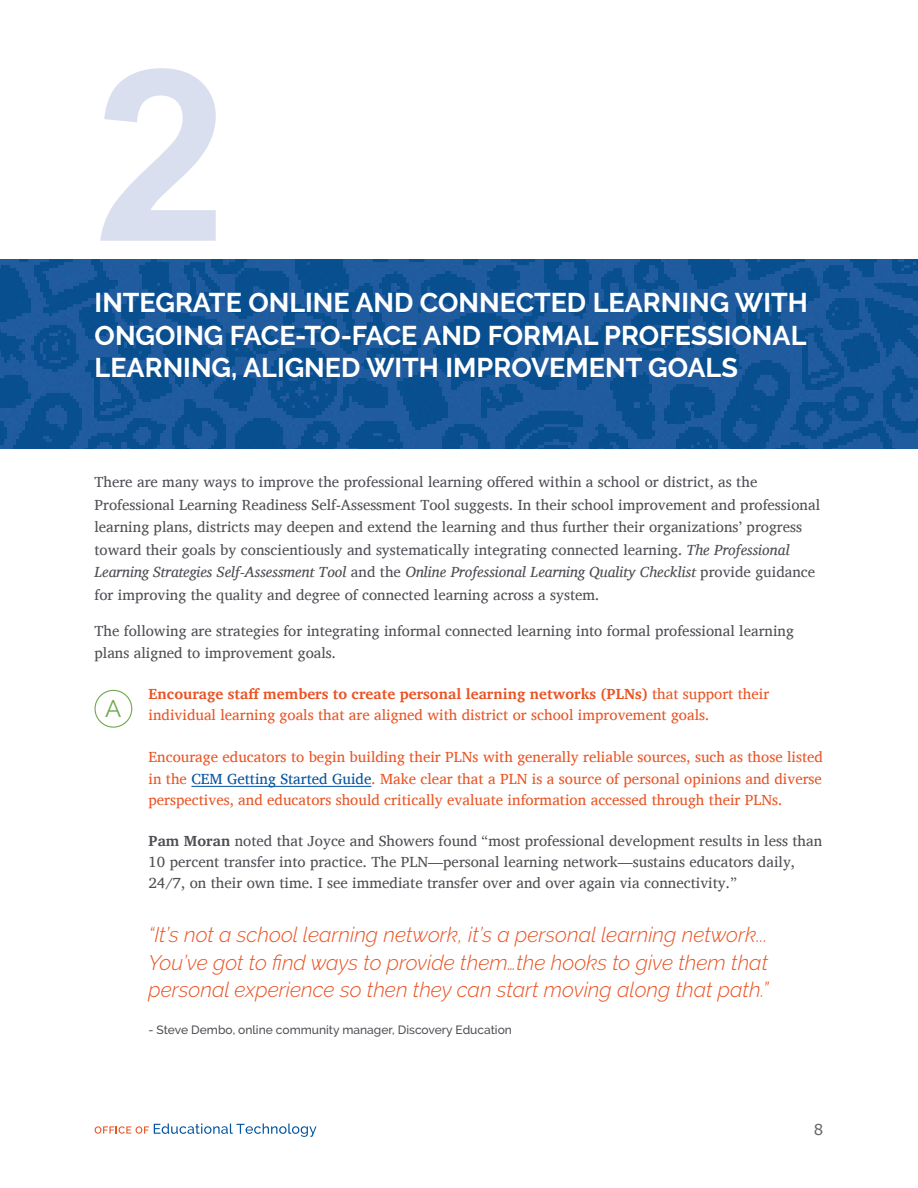
<style>
.page{position:relative;width:918px;height:1188px;background:#fff}
.page>*{position:absolute;margin:0;border:0;box-sizing:border-box;transform-origin:0 0}
.t1{font:700 240px "Arial";color:#d9dfef}
.t2{font:700 27px/32.4px "Raleway";color:#fff;text-align:justify}
.t3{font:24px "Raleway";color:#71a84f}
.t4{font:italic 300 21px/27px "Raleway";color:#e95424;text-align:justify}
.t5{font:15px/22.5px "Charis SIL";color:#4d4f54}
.t6{font:15px/21px "Charis SIL";color:#e95424}
.t7{font:15px "Verdana";color:#67676b}
.t8{font:500 12px "Raleway";color:#4d4f54}
.s1{font-style:italic}
.s2{font-weight:700}
.s3{color:#0153a0}
</style>
<div class="page">
<svg style="left:95px;top:1123px;width:222px;height:14px"></svg>
<hr style="left:191px;top:786px;width:180px;height:1px;background:#0153a0">
<img style="left:0;top:260px;width:918px;height:189px">
<div style="left:95px;top:690px;width:37px;height:38px;border:1px solid #71a84f;border-radius:50%"></div>
<h1 class="t1" style="left:94px;top:-4px;width:135px">2</h1>
<h2 class="t2" style="left:95px;top:287px;width:715px">INTEGRATE ONLINE AND CONNECTED LEARNING WITH ONGOING FACE-TO-FACE AND FORMAL PROFESSIONAL LEARNING, ALIGNED WITH IMPROVEMENT GOALS</h2>
<p class="t5" style="left:94px;top:471px;width:727px">There are many ways to improve the professional learning offered within a school or district, as the Professional Learning Readiness Self-Assessment Tool suggests. In their school improvement and professional learning plans, districts may deepen and extend the learning and thus further their organizations’ progress toward their goals by conscientiously and systematically integrating connected learning. <span class="s1">The Professional Learning Strategies Self-Assessment Tool</span> and the <span class="s1">Online Professional Learning Quality Checklist</span> provide guidance for improving the quality and degree of connected learning across a system.</p>
<p class="t5" style="left:95px;top:619px;width:701px">The following are strategies for integrating informal connected learning into formal professional learning plans aligned to improvement goals.</p>
<p class="t6" style="left:149px;top:684px;width:622px"><span class="s2">Encourage staff members to create personal learning networks (PLNs)</span> that support their individual learning goals that are aligned with district or school improvement goals.</p>
<p class="t6" style="left:149px;top:745px;width:676px;line-height:22.5px">Encourage educators to begin building their PLNs with generally reliable sources, such as those listed in the <span class="s3">CEM Getting Started Guide</span>. Make clear that a PLN is a source of personal opinions and diverse</p>
<p class="t6" style="left:149px;top:790px;width:635px">perspectives, and educators should critically evaluate information accessed through their PLNs.</p>
<p class="t5" style="left:149px;top:831px;width:675px;line-height:21px"><span class="s2">Pam Moran</span> noted that Joyce and Showers found “most professional development results in less than<br>10 percent transfer into practice. The PLN—personal learning network—sustains educators daily,<br>24/7, on their own time. I see immediate transfer over and over again via connectivity.”</p>
<h3 class="t4" style="left:148px;top:922px;width:622px">“It’s not a school learning network, it’s a personal learning network...<br>You’ve got to find ways to provide them…the hooks to give them that personal experience so then they can start moving along that path.”</h3>
<p class="t8" style="left:148px;top:1023px;width:365px">- Steve Dembo, online community manager, Discovery Education</p>
<h3 class="t3" style="left:105px;top:695px;width:18px">A</h3>
<p class="t7" style="left:814px;top:1119px;width:11px">8</p>
</div>
